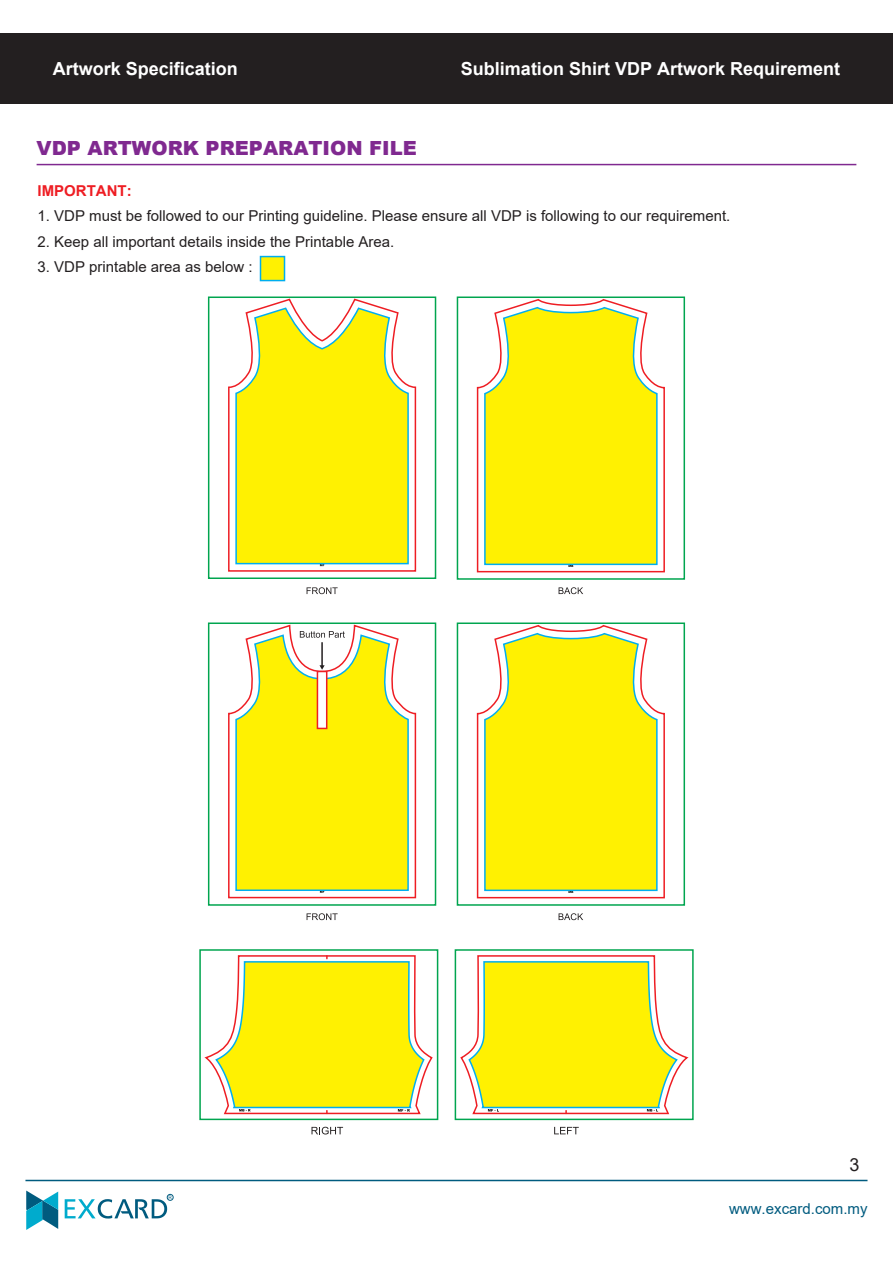
<style>
.page{position:relative;width:893px;height:1263px;background:#fff}
.page>*{position:absolute;margin:0;border:0;box-sizing:border-box;transform-origin:0 0}
.t1{font:900 19.5px "Arial";color:#802990}
.t2{font:700 18px "Arial";color:#fff}
.t3{font:18px "Arial";color:#231f20}
.t4{font:15px "Arial";color:#231f20}
.t5{font:15px "Arial";color:#005b7f}
.t6{font:700 15px "Arial";color:#ee1d23}
.t7{font:4.8px "Arial";color:#005b7f}
</style>
<div class="page">
<svg style="left:26px;top:1190px;width:32px;height:40px"></svg>
<svg style="left:65px;top:1194px;width:108px;height:24px"></svg>
<div style="left:0;top:33px;width:893px;height:71px;background:#231f20"></div>
<hr style="left:25px;top:1180px;width:842px;height:1px;background:#005b7f">
<hr style="left:37px;top:164px;width:819px;height:1px;background:#802990">
<svg style="left:228px;top:299px;width:189px;height:273px"></svg>
<svg style="left:235px;top:306px;width:175px;height:259px"></svg>
<div style="left:208px;top:296px;width:228px;height:283px;border:2px solid #00a54f"></div>
<svg style="left:476px;top:299px;width:189px;height:274px"></svg>
<svg style="left:483px;top:306px;width:175px;height:260px"></svg>
<svg style="left:559px;top:587px;width:24px;height:7px"></svg>
<div style="left:457px;top:296px;width:228px;height:284px;border:2px solid #00a54f"></div>
<svg style="left:559px;top:913px;width:24px;height:7px"></svg>
<svg style="left:476px;top:625px;width:189px;height:274px"></svg>
<svg style="left:483px;top:632px;width:175px;height:260px"></svg>
<div style="left:457px;top:622px;width:228px;height:284px;border:2px solid #00a54f"></div>
<div style="left:208px;top:622px;width:228px;height:284px;border:2px solid #00a54f"></div>
<svg style="left:227px;top:577px;width:190px;height:322px"></svg>
<svg style="left:307px;top:913px;width:31px;height:7px"></svg>
<svg style="left:236px;top:631px;width:172px;height:262px"></svg>
<svg style="left:205px;top:955px;width:228px;height:160px"></svg>
<div style="left:199px;top:949px;width:239px;height:171px;border:2px solid #00a54f"></div>
<svg style="left:311px;top:1127px;width:32px;height:7px"></svg>
<svg style="left:460px;top:955px;width:228px;height:160px"></svg>
<div style="left:455px;top:949px;width:239px;height:171px;border:2px solid #00a54f"></div>
<svg style="left:554px;top:1127px;width:25px;height:7px"></svg>
<div style="left:260px;top:256px;width:25px;height:25px;background:#fff101;border:2px solid #00aeef"></div>
<p class="t2" style="left:53px;top:56px;width:187px">Artwork Specification</p>
<h1 class="t1" style="left:37px;top:134px;width:382px">VDP ARTWORK PREPARATION FILE</h1>
<p class="t2" style="left:461px;top:56px;width:381px">Sublimation Shirt VDP Artwork Requirement</p>
<p class="t6" style="left:37px;top:180px;width:96px">IMPORTANT:</p>
<p class="t4" style="left:37px;top:206px;width:694px">1. VDP must be followed to our Printing guideline. Please ensure all VDP is following to our requirement.</p>
<p class="t4" style="left:37px;top:231px;width:358px">2. Keep all important details inside the Printable Area.</p>
<p class="t4" style="left:37px;top:257px;width:217px">3. VDP printable area as below :</p>
<p class="t7" style="left:169px;top:1194px;width:5px">R</p>
<p class="t3" style="left:849px;top:1152px;width:12px">3</p>
<p class="t5" style="left:729px;top:1198px;width:140px">www.excard.com.my</p>
</div>
